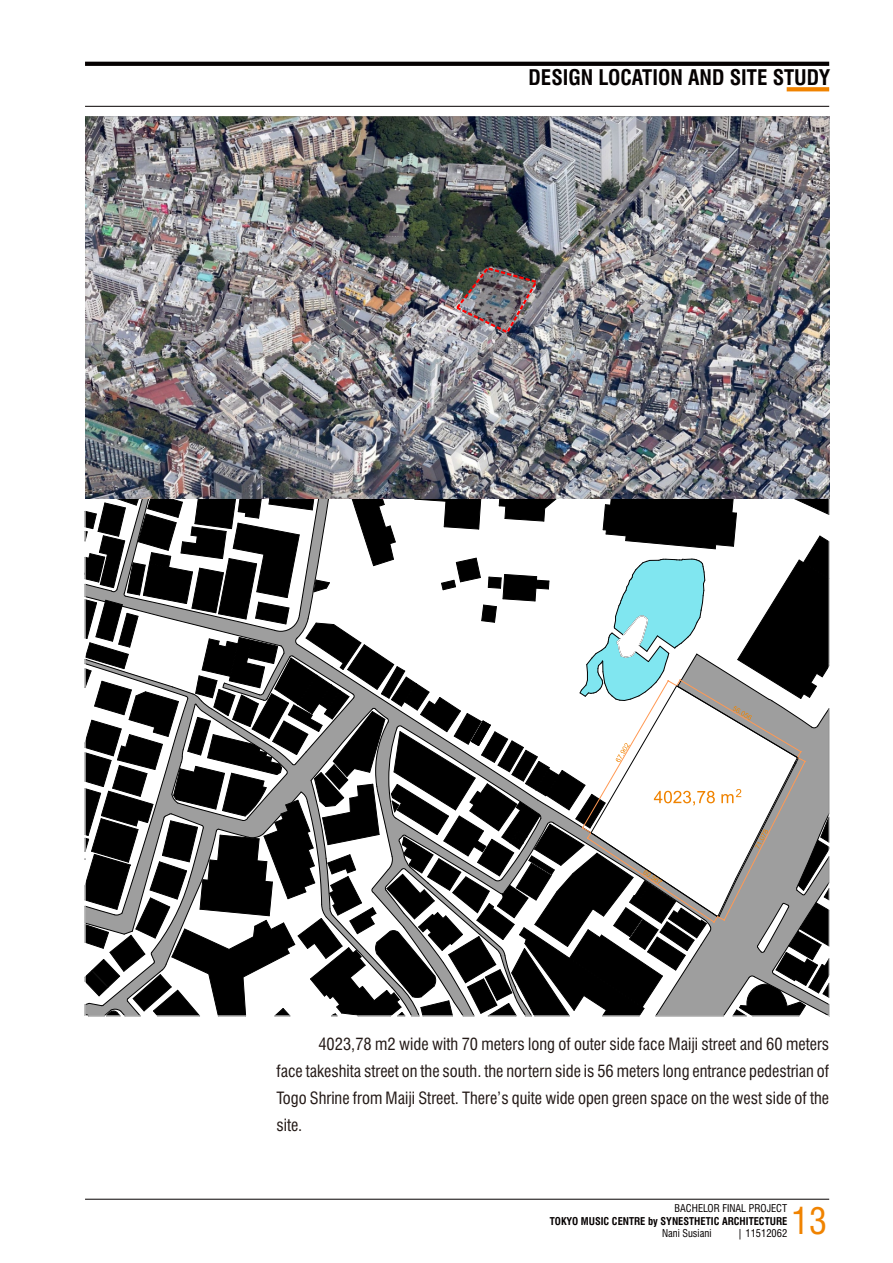
<style>
.page{position:relative;width:893px;height:1263px;background:#fff}
.page>*{position:absolute;margin:0;border:0;box-sizing:border-box;transform-origin:0 0}
.t1{font:condensed 36px "Swiss 721 BT";color:#f08300}
.t2{font:700 condensed 21px "Swiss 721 BT";color:#050101}
.t3{font:condensed 16.5px/27px "Swiss 721 BT";color:#231916;text-align:justify}
.t4{font:700 condensed 10.5px "Swiss 721 BT";color:#050101}
.t5{font:condensed 10.5px "Swiss 721 BT";color:#050101}
</style>
<div class="page">
<div style="left:807px;top:1177px;width:23px;height:22px;border:1px solid #fff"></div>
<svg style="left:85px;top:62px;width:744px;height:4px;background:#0a0606"></svg>
<div style="left:350px;top:1177px;width:22px;height:22px;border:1px solid #fff"></div>
<div style="left:584px;top:1177px;width:22px;height:22px;border:1px solid #fff"></div>
<div style="left:807px;top:106px;width:23px;height:22px;border:1px solid #fff"></div>
<hr style="left:85px;top:106px;width:744px;height:1px;background:#050101">
<svg style="left:787px;top:87px;width:42px;height:4px"></svg>
<hr style="left:85px;top:1199px;width:744px;height:1px;background:#050101">
<svg style="left:84px;top:489px;width:746px;height:528px"></svg>
<img style="left:85px;top:117px;width:744px;height:382px">
<img style="left:454px;top:266px;width:85px;height:69px">
<p class="t2" style="left:529px;top:69px;width:303px">DESIGN LOCATION AND SITE STUDY</p>
<p class="t3" style="left:276px;top:1032px;width:554px;text-indent:42px">4023,78 m2 wide with 70 meters long of outer side face Maiji street and 60 meters face takeshita street on the south. the nortern side is 56 meters long entrance pedestrian of Togo Shrine from Maiji Street. There’s quite wide open green space on the west side of the site.</p>
<p class="t5" style="left:674px;top:1204px;width:114px">BACHELOR FINAL PROJECT</p>
<p class="t4" style="left:550px;top:1216px;width:239px">TOKYO MUSIC CENTRE by SYNESTHETIC ARCHITECTURE</p>
<p class="t5" style="left:662px;top:1229px;width:51px">Nani Susiani</p>
<p class="t5" style="left:738px;top:1229px;width:51px">| 11512062</p>
<h1 class="t1" style="left:791px;top:1207px;width:37px">13</h1>
</div>
